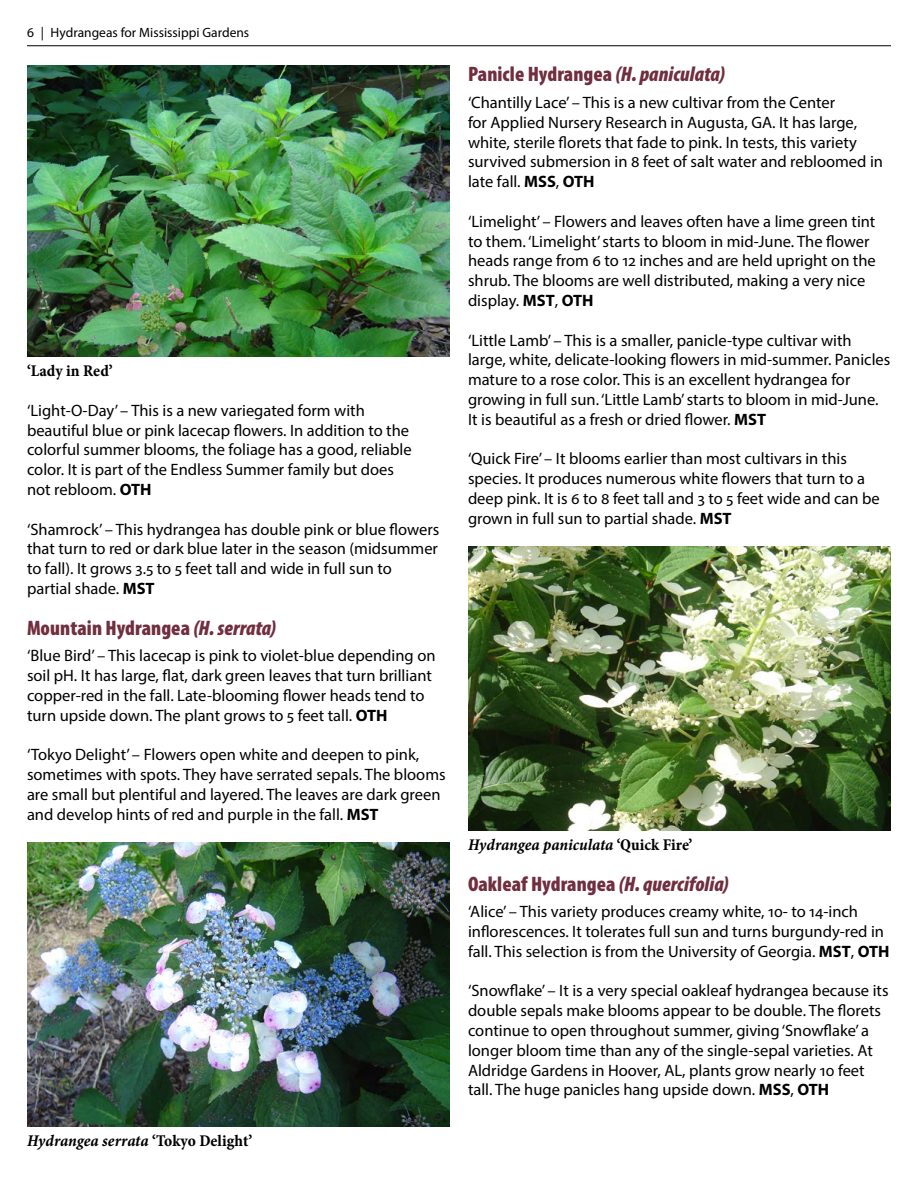
<style>
.page{position:relative;width:918px;height:1188px;background:#fff}
.page>*{position:absolute;margin:0;border:0;box-sizing:border-box;transform-origin:0 0}
.t1{font:900 condensed 21px "Myriad Pro";color:#702e3e}
.Body_Text{font:16.5px/19.8px "Myriad Pro";color:#000}
.t2{font:16.5px "Minion Pro Bold Cn It Capt";color:#000}
.t3{font:16.5px "Minion Pro Bold Cn Capt";color:#000}
.t4{font:13.5px "Myriad Pro";color:#000}
.s1{font-weight:700}
.s2{font-style:italic}
.s3{font-family:"Minion Pro Bold Cn Capt"}
</style>
<div class="page">
<hr style="left:27px;top:45px;width:864px;height:1px;background:#000">
<img style="left:27px;top:66px;width:422px;height:290px">
<img style="left:27px;top:843px;width:422px;height:283px">
<img style="left:468px;top:547px;width:423px;height:283px">
<p class="t4" style="left:27px;top:24px;width:224px">6 | Hydrangeas for Mississippi Gardens</p>
<p class="t3" style="left:27px;top:359px;width:87px">‘Lady in Red’</p>
<p class="Body_Text" style="left:27px;top:400px;width:386px">‘Light-O-Day’ – This is a new variegated form with beautiful blue or pink lacecap flowers. In addition to the colorful summer blooms, the foliage has a good, reliable color. It is part of the Endless Summer family but does not rebloom. <span class="s1">OTH</span></p>
<p class="Body_Text" style="left:27px;top:519px;width:414px">‘Shamrock’ – This hydrangea has double pink or blue flowers that turn to red or dark blue later in the season (midsummer to fall). It grows 3.5 to 5 feet tall and wide in full sun to partial shade. <span class="s1">MST</span></p>
<h3 class="t1" style="left:27px;top:614px;width:251px">Mountain Hydrangea <span class="s2">(H. serrata)</span></h3>
<p class="Body_Text" style="left:27px;top:646px;width:410px">‘Blue Bird’ – This lacecap is pink to violet-blue depending on soil pH. It has large, flat, dark green leaves that turn brilliant copper-red in the fall. Late-blooming flower heads tend to turn upside down. The plant grows to 5 feet tall. <span class="s1">OTH</span></p>
<p class="Body_Text" style="left:27px;top:745px;width:420px">‘Tokyo Delight’ – Flowers open white and deepen to pink, sometimes with spots. They have serrated sepals. The blooms are small but plentiful and layered. The leaves are dark green and develop hints of red and purple in the fall. <span class="s1">MST</span></p>
<p class="t2" style="left:27px;top:1129px;width:227px">Hydrangea serrata <span class="s3">‘Tokyo Delight’</span></p>
<h3 class="t1" style="left:468px;top:61px;width:259px">Panicle Hydrangea <span class="s2">(H. paniculata)</span></h3>
<p class="Body_Text" style="left:468px;top:92px;width:417px">‘Chantilly Lace’ – This is a new cultivar from the Center<br>for Applied Nursery Research in Augusta, GA. It has large, white, sterile florets that fade to pink. In tests, this variety survived submersion in 8 feet of salt water and rebloomed in late fall. <span class="s1">MSS</span>, <span class="s1">OTH</span></p>
<p class="Body_Text" style="left:468px;top:211px;width:409px">‘Limelight’ – Flowers and leaves often have a lime green tint to them. ‘Limelight’ starts to bloom in mid-June. The flower heads range from 6 to 12 inches and are held upright on the shrub. The blooms are well distributed, making a very nice display. <span class="s1">MST</span>, <span class="s1">OTH</span></p>
<p class="Body_Text" style="left:468px;top:330px;width:424px">‘Little Lamb’ – This is a smaller, panicle-type cultivar with large, white, delicate-looking flowers in mid-summer. Panicles mature to a rose color. This is an excellent hydrangea for growing in full sun. ‘Little Lamb’ starts to bloom in mid-June.<br>It is beautiful as a fresh or dried flower. <span class="s1">MST</span></p>
<p class="Body_Text" style="left:468px;top:449px;width:413px">‘Quick Fire’ – It blooms earlier than most cultivars in this species. It produces numerous white flowers that turn to a deep pink. It is 6 to 8 feet tall and 3 to 5 feet wide and can be grown in full sun to partial shade. <span class="s1">MST</span></p>
<p class="t2" style="left:468px;top:833px;width:226px">Hydrangea paniculata <span class="s3">‘Quick Fire’</span></p>
<h3 class="t1" style="left:468px;top:870px;width:262px">Oakleaf Hydrangea <span class="s2">(H. quercifolia)</span></h3>
<p class="Body_Text" style="left:468px;top:902px;width:423px">‘Alice’ – This variety produces creamy white, 10- to 14-inch inflorescences. It tolerates full sun and turns burgundy-red in fall. This selection is from the University of Georgia. <span class="s1">MST</span>, <span class="s1">OTH</span></p>
<p class="Body_Text" style="left:468px;top:981px;width:422px">‘Snowflake’ – It is a very special oakleaf hydrangea because its double sepals make blooms appear to be double. The florets continue to open throughout summer, giving ‘Snowflake’ a longer bloom time than any of the single-sepal varieties. At Aldridge Gardens in Hoover, AL, plants grow nearly 10 feet tall. The huge panicles hang upside down. <span class="s1">MSS</span>, <span class="s1">OTH</span></p>
</div>
